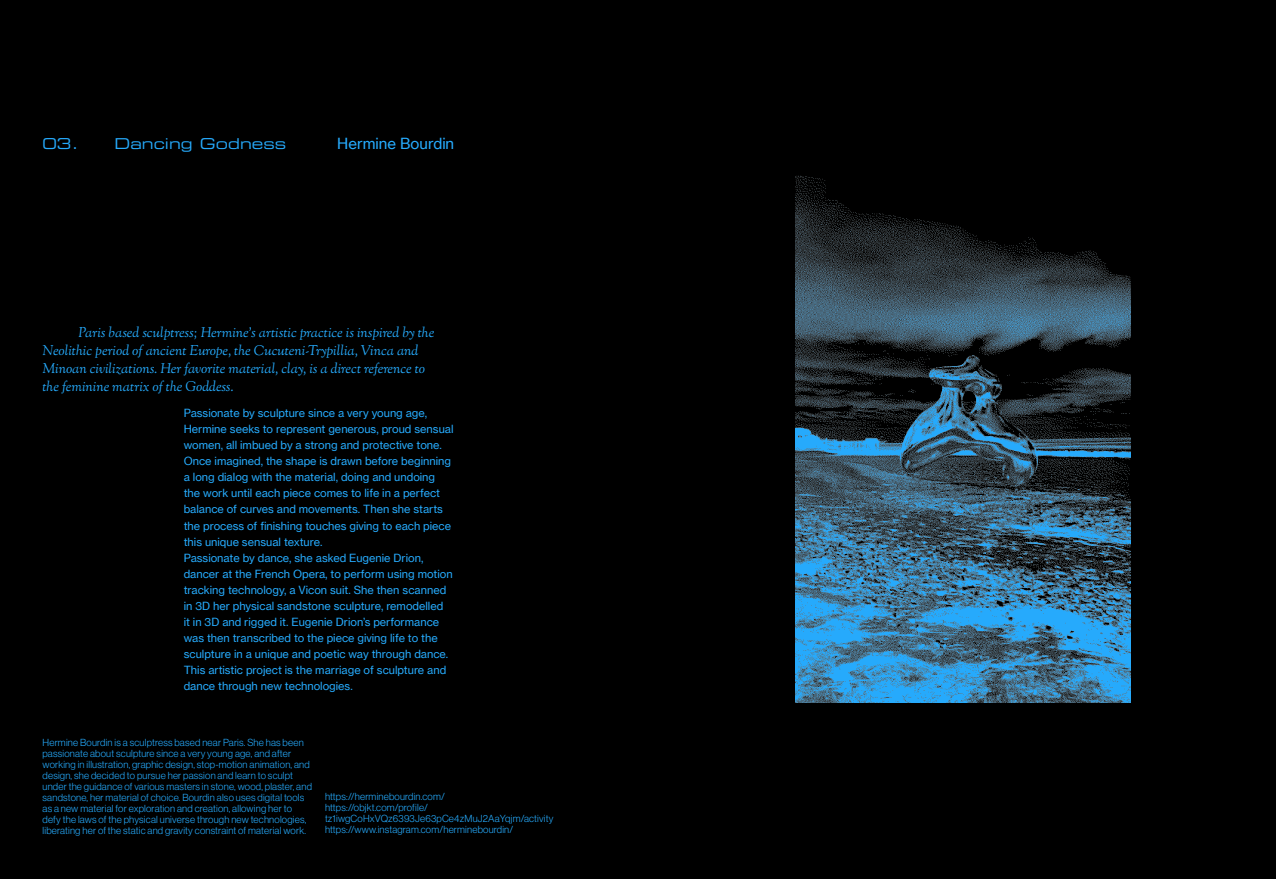
<style>
.page{position:relative;width:1276px;height:879px;background:#000}
.page>*{position:absolute;margin:0;border:0;box-sizing:border-box;transform-origin:0 0}
.t1{font:15px "Eurostile LT Std Ex 2";color:#26aafc}
.t2{font:15px "N Haas Grotesk TX Pro 55 Rg";color:#26aafc}
.t3{font:italic 14px/18px "Sorts Mill Goudy";color:#26aafc}
.t4{font:11px/16px "N Haas Grotesk TX Pro 55 Rg";color:#26aafc}
.t5{font:300 10px/11px "Neue Haas Display";letter-spacing:.02em;color:#26aafc}
</style>
<div class="page">
<img style="left:795px;top:176px;width:335px;height:526px">
<h1 class="t1" style="left:43px;top:133px;width:245px">03. Dancing Godness</h1>
<h1 class="t2" style="left:337px;top:135px;width:118px">Hermine Bourdin</h1>
<p class="t3" style="left:43px;top:324px;width:393px;text-indent:36px">Paris based sculptress; Hermine’s artistic practice is inspired by the Neolithic period of ancient Europe, the Cucuteni-Trypillia, Vinca and Minoan civilizations. Her favorite material, clay, is a direct reference to the feminine matrix of the Goddess.</p>
<p class="t4" style="left:184px;top:405px;width:271px">Passionate by sculpture since a very young age, Hermine seeks to represent generous, proud sensual women, all imbued by a strong and protective tone.<br>Once imagined, the shape is drawn before beginning a long dialog with the material, doing and undoing the work until each piece comes to life in a perfect balance of curves and movements. Then she starts the process of finishing touches giving to each piece this unique sensual texture.<br>Passionate by dance, she asked Eugenie Drion, dancer at the French Opera, to perform using motion tracking technology, a Vicon suit. She then scanned in 3D her physical sandstone sculpture, remodelled<br>it in 3D and rigged it. Eugenie Drion’s performance was then transcribed to the piece giving life to the sculpture in a unique and poetic way through dance.<br>This artistic project is the marriage of sculpture and dance through new technologies.</p>
<p class="t5" style="left:43px;top:737px;width:271px">Hermine Bourdin is a sculptress based near Paris. She has been passionate about sculpture since a very young age, and after working in illustration, graphic design, stop-motion animation, and design, she decided to pursue her passion and learn to sculpt under the guidance of various masters in stone, wood, plaster, and sandstone, her material of choice. Bourdin also uses digital tools as a new material for exploration and creation, allowing her to defy the laws of the physical universe through new technologies, liberating her of the static and gravity constraint of material work.</p>
<p class="t5" style="left:325px;top:791px;width:230px">https://herminebourdin.com/<br>https://objkt.com/profile/ tz1iwgCoHxVQz6393Je63pCe4zMuJ2AaYqjm/activity https://www.instagram.com/herminebourdin/</p>
</div>
